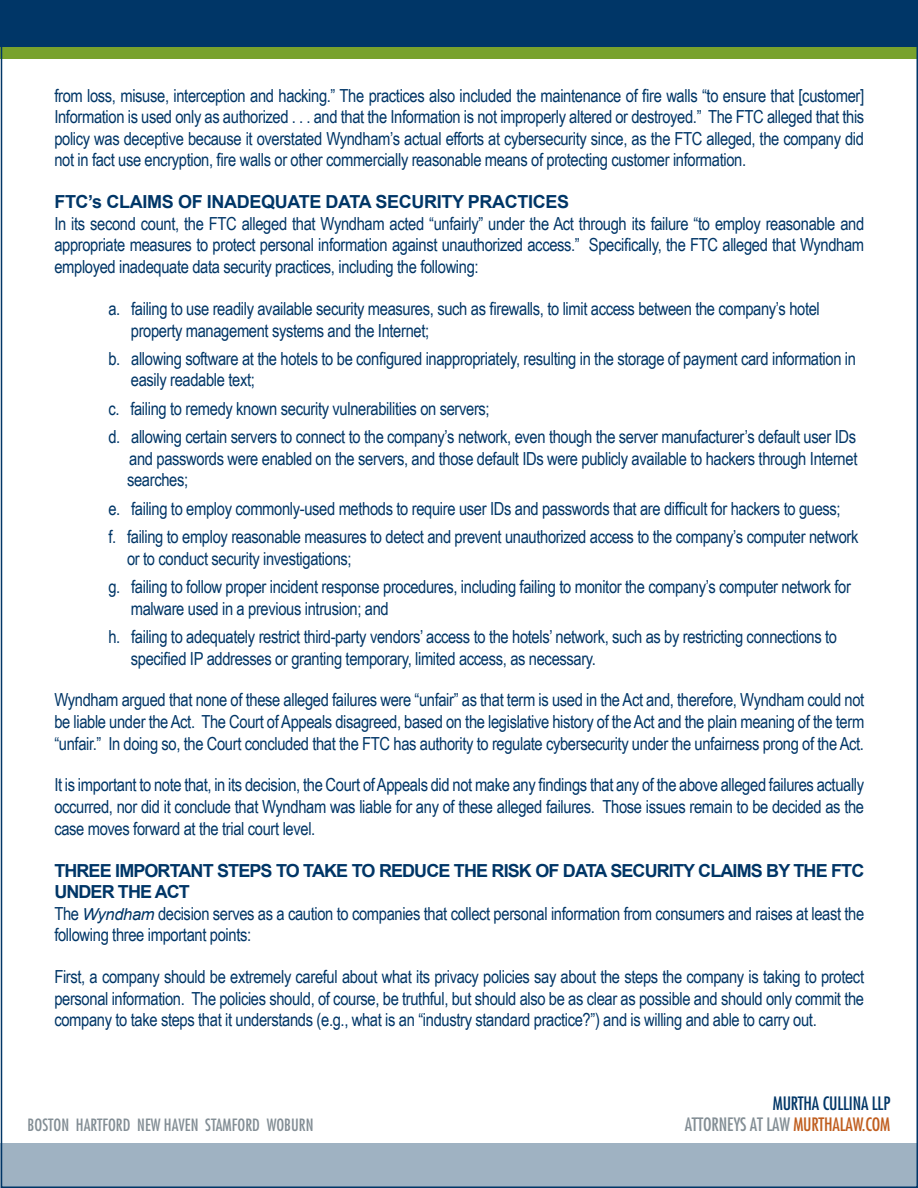
<style>
.page{position:relative;width:918px;height:1188px;background:#fff}
.page>*{position:absolute;margin:0;border:0;box-sizing:border-box;transform-origin:0 0}
.Body_Copy{font:18px/21.6px "Arial Narrow";letter-spacing:-.02em;color:#003667;text-align:justify}
.Body_Copy-2{font:700 18px/21.6px "Arial";letter-spacing:-.05em;color:#003667}
.Body_Copy-3{font:700 18px "Arial";letter-spacing:-.02em;color:#003667}
.t1{font:500 condensed 18px "Futura LTCE";letter-spacing:-.01em;color:#838e95}
.t2{font:500 condensed 18px "Futura LTCE";letter-spacing:-.01em;color:#003667}
.t3{font:500 condensed 16.5px "Futura LTCE";color:#838e95}
.s1{font-family:"Arial";font-style:italic;font-size:16.5px}
.s2{color:#c05e1f}
</style>
<div class="page">
<div style="left:0;top:0;width:915px;height:47px;background:#003667"></div>
<div style="left:0;top:47px;width:918px;height:12px;background:#78a22d"></div>
<div style="left:0;top:1143px;width:918px;height:45px;background:#9fb2c2"></div>
<p class="Body_Copy" style="left:54px;top:84px;width:811px">from loss, misuse, interception and hacking.” The practices also included the maintenance of fire walls “to ensure that [customer] Information is used only as authorized . . . and that the Information is not improperly altered or destroyed.” The FTC alleged that this policy was deceptive because it overstated Wyndham’s actual efforts at cybersecurity since, as the FTC alleged, the company did not in fact use encryption, fire walls or other commercially reasonable means of protecting customer information.</p>
<p class="Body_Copy-3" style="left:54px;top:190px;width:516px">FTC’s CLAIMS OF INADEQUATE DATA SECURITY PRACTICES</p>
<p class="Body_Copy" style="left:54px;top:212px;width:811px">In its second count, the FTC alleged that Wyndham acted “unfairly” under the Act through its failure “to employ reasonable and appropriate measures to protect personal information against unauthorized access.” Specifically, the FTC alleged that Wyndham employed inadequate data security practices, including the following:</p>
<p class="Body_Copy" style="left:131px;top:297px;width:691px;text-indent:-22px">a. failing to use readily available security measures, such as firewalls, to limit access between the company’s hotel property management systems and the Internet;</p>
<p class="Body_Copy" style="left:131px;top:347px;width:727px;text-indent:-22px">b. allowing software at the hotels to be configured inappropriately, resulting in the storage of payment card information in easily readable text;</p>
<p class="Body_Copy" style="left:108px;top:397px;width:383px">c. failing to remedy known security vulnerabilities on servers;</p>
<p class="Body_Copy" style="left:127px;top:425px;width:732px;text-indent:-19px">d. allowing certain servers to connect to the company’s network, even though the server manufacturer’s default user IDs and passwords were enabled on the servers, and those default IDs were publicly available to hackers through Internet searches;</p>
<p class="Body_Copy" style="left:108px;top:497px;width:734px">e. failing to employ commonly-used methods to require user IDs and passwords that are difficult for hackers to guess;</p>
<p class="Body_Copy" style="left:127px;top:525px;width:733px;text-indent:-19px">f. failing to employ reasonable measures to detect and prevent unauthorized access to the company’s computer network or to conduct security investigations;</p>
<p class="Body_Copy" style="left:131px;top:575px;width:722px;text-indent:-22px">g. failing to follow proper incident response procedures, including failing to monitor the company’s computer network for malware used in a previous intrusion; and</p>
<p class="Body_Copy" style="left:131px;top:625px;width:708px;text-indent:-22px">h. failing to adequately restrict third-party vendors’ access to the hotels’ network, such as by restricting connections to specified IP addresses or granting temporary, limited access, as necessary.</p>
<p class="Body_Copy" style="left:54px;top:689px;width:811px">Wyndham argued that none of these alleged failures were “unfair” as that term is used in the Act and, therefore, Wyndham could not be liable under the Act. The Court of Appeals disagreed, based on the legislative history of the Act and the plain meaning of the term “unfair.” In doing so, the Court concluded that the FTC has authority to regulate cybersecurity under the unfairness prong of the Act.</p>
<p class="Body_Copy" style="left:54px;top:774px;width:811px">It is important to note that, in its decision, the Court of Appeals did not make any findings that any of the above alleged failures actually occurred, nor did it conclude that Wyndham was liable for any of these alleged failures. Those issues remain to be decided as the case moves forward at the trial court level.</p>
<p class="Body_Copy-2" style="left:54px;top:860px;width:811px">THREE IMPORTANT STEPS TO TAKE TO REDUCE THE RISK OF DATA SECURITY CLAIMS BY THE FTC<br>UNDER THE ACT</p>
<p class="Body_Copy" style="left:54px;top:902px;width:811px">The <span class="s1">Wyndham</span> decision serves as a caution to companies that collect personal information from consumers and raises at least the following three important points:</p>
<p class="Body_Copy" style="left:54px;top:965px;width:811px">First, a company should be extremely careful about what its privacy policies say about the steps the company is taking to protect personal information. The policies should, of course, be truthful, but should also be as clear as possible and should only commit the company to take steps that it understands (e.g., what is an “industry standard practice?”) and is willing and able to carry out.</p>
<p class="t2" style="left:773px;top:1093px;width:119px">MURTHA CULLINA LLP</p>
<p class="t3" style="left:28px;top:1115px;width:287px">BOSTON HARTFORD NEW HAVEN STAMFORD WOBURN</p>
<p class="t1" style="left:685px;top:1114px;width:207px">ATTORNEYS AT LAW <span class="s2">MURTHALAW.COM</span></p>
</div>
